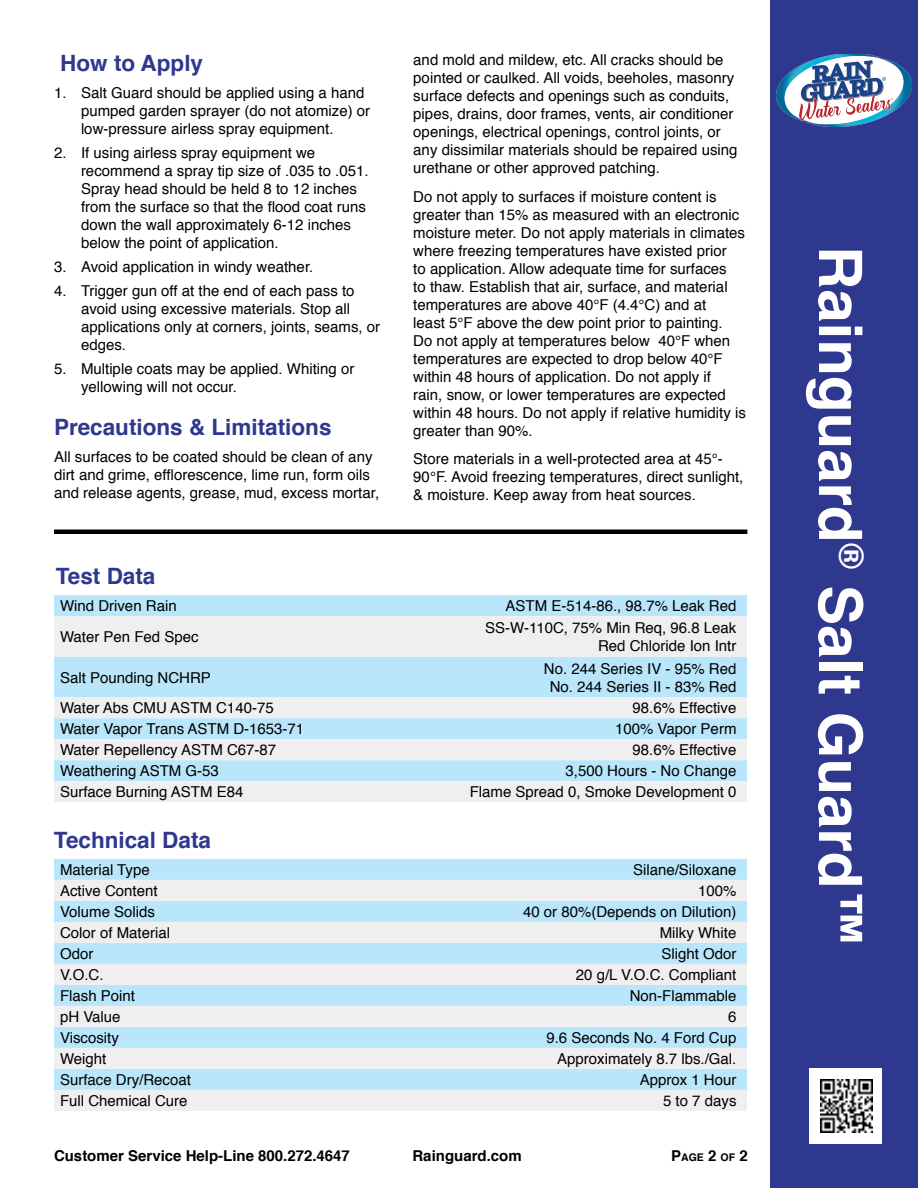
<style>
.page{position:relative;width:918px;height:1188px;background:#fff}
.page>*{position:absolute;margin:0;border:0;box-sizing:border-box;transform-origin:0 0}
.t1{font:700 60px "Helvetica";color:#fff}
.t2{font:700 22.5px "Helvetica";color:#2e388f}
.t3{font:15px/18px "Helvetica";color:#000}
.t4{font:700 15px "Helvetica";color:#000}
.t5{font:700 10.5px "Helvetica";color:#000}
.s1{font-size:15px}
</style>
<div class="page">
<div style="left:770px;top:0;width:148px;height:1188px;background:#2e388f"></div>
<div style="left:54px;top:595px;width:693px;height:21px;background:#b9e6fa"></div>
<svg style="left:54px;top:616px;width:693px;height:186px;fill:#efeff0"></svg>
<hr style="left:54px;top:530px;width:693px;height:4px;background:#000">
<div style="left:54px;top:859px;width:693px;height:21px;background:#b9e6fa"></div>
<svg style="left:54px;top:880px;width:693px;height:231px;fill:#efeff0"></svg>
<img style="left:777px;top:54px;width:135px;height:72px">
<div style="left:810px;top:1068px;width:72px;height:75px;background:#fff"></div>
<img style="left:820px;top:1080px;width:52px;height:52px">
<h2 class="t2" style="left:60px;top:45px;width:144px">How to Apply</h2>
<p class="t3" style="left:81px;top:84px;width:291px;text-indent:-27px">1. Salt Guard should be applied using a hand pumped garden sprayer (do not atomize) or low-pressure airless spray equipment.</p>
<p class="t3" style="left:81px;top:144px;width:289px;text-indent:-27px">2. If using airless spray equipment we recommend a spray tip size of .035 to .051.<br>Spray head should be held 8 to 12 inches from the surface so that the flood coat runs down the wall approximately 6-12 inches below the point of application.  </p>
<p class="t3" style="left:54px;top:258px;width:265px">3. Avoid application in windy weather.  </p>
<p class="t3" style="left:81px;top:282px;width:301px;text-indent:-27px">4. Trigger gun off at the end of each pass to avoid using excessive materials. Stop all applications only at corners, joints,  seams, or edges.</p>
<p class="t3" style="left:81px;top:360px;width:275px;text-indent:-27px">5.  Multiple coats may be applied. Whiting or yellowing  will not occur.</p>
<h2 class="t2" style="left:54px;top:409px;width:279px">Precautions &amp; Limitations</h2>
<p class="t3" style="left:54px;top:449px;width:327px">All surfaces to be coated should be clean of any dirt and grime, efflorescence, lime run, form oils and release agents, grease, mud, excess mortar,</p>
<h2 class="t2" style="left:56px;top:558px;width:101px">Test Data</h2>
<p class="t3" style="left:413px;top:51px;width:326px">and mold and mildew, etc. All cracks should be pointed or caulked. All voids, beeholes, masonry surface defects and openings such as conduits, pipes, drains, door frames, vents, air conditioner openings, electrical openings, control joints, or any dissimilar materials should be repaired using urethane or other approved patching.</p>
<p class="t3" style="left:413px;top:188px;width:334px">Do not apply to surfaces if moisture content is greater than 15% as measured with an electronic moisture meter. Do not apply materials in climates where freezing temperatures have existed prior<br>to application. Allow adequate time for surfaces<br>to thaw. Establish that air, surface, and material temperatures are above 40°F (4.4°C) and at<br>least 5°F above the dew point prior to painting.<br>Do not apply at temperatures below 40°F when temperatures are expected to drop below 40°F within 48 hours of application. Do not apply if<br>rain, snow, or lower temperatures are expected within 48 hours. Do not apply if relative humidity is greater than 90%.</p>
<p class="t3" style="left:413px;top:450px;width:332px">Store materials in a well-protected area at 45°-<br>90°F. Avoid freezing temperatures, direct sunlight, &amp; moisture. Keep away from heat sources.</p>
<p class="t3" style="left:60px;top:597px;width:118px">Wind Driven Rain</p>
<p class="t3" style="left:506px;top:597px;width:232px">ASTM E-514-86., 98.7% Leak Red</p>
<p class="t3" style="left:60px;top:628px;width:140px">Water Pen Fed Spec</p>
<p class="t3" style="left:485px;top:619px;width:253px;text-align:right">SS-W-110C, 75% Min Req, 96.8 Leak<br>Red Chloride Ion Intr</p>
<p class="t3" style="left:60px;top:669px;width:152px">Salt Pounding NCHRP</p>
<p class="t3" style="left:544px;top:660px;width:194px;text-align:center">No. 244 Series IV - 95% Red<br>No. 244 Series II - 83% Red</p>
<p class="t3" style="left:60px;top:699px;width:215px">Water Abs CMU ASTM C140-75 </p>
<p class="t3" style="left:633px;top:699px;width:105px">98.6% Effective</p>
<p class="t3" style="left:60px;top:720px;width:246px">Water Vapor Trans ASTM D-1653-71</p>
<p class="t3" style="left:615px;top:720px;width:123px">100% Vapor Perm</p>
<p class="t3" style="left:60px;top:741px;width:218px">Water Repellency ASTM C67-87</p>
<p class="t3" style="left:633px;top:741px;width:105px">98.6% Effective</p>
<p class="t3" style="left:60px;top:762px;width:160px">Weathering ASTM G-53</p>
<p class="t3" style="left:566px;top:762px;width:172px">3,500 Hours - No Change</p>
<p class="t3" style="left:60px;top:783px;width:185px">Surface Burning ASTM E84</p>
<p class="t3" style="left:470px;top:783px;width:268px">Flame Spread 0, Smoke Development 0</p>
<h2 class="t2" style="left:54px;top:822px;width:159px">Technical Data</h2>
<p class="t3" style="left:60px;top:861px;width:91px">Material Type</p>
<p class="t3" style="left:633px;top:861px;width:105px">Silane/Siloxane</p>
<p class="t3" style="left:60px;top:882px;width:99px">Active Content</p>
<p class="t3" style="left:698px;top:882px;width:40px">100%</p>
<p class="t3" style="left:60px;top:903px;width:97px">Volume Solids</p>
<p class="t3" style="left:523px;top:903px;width:215px">40 or 80%(Depends on Dilution)</p>
<p class="t3" style="left:60px;top:924px;width:112px">Color of Material</p>
<p class="t3" style="left:660px;top:924px;width:78px">Milky White</p>
<p class="t3" style="left:60px;top:945px;width:35px">Odor</p>
<p class="t3" style="left:661px;top:945px;width:77px">Slight Odor</p>
<p class="t3" style="left:60px;top:966px;width:45px">V.O.C.</p>
<p class="t3" style="left:576px;top:966px;width:162px">20 g/L V.O.C. Compliant</p>
<p class="t3" style="left:60px;top:987px;width:77px">Flash Point</p>
<p class="t3" style="left:630px;top:987px;width:108px">Non-Flammable</p>
<p class="t3" style="left:60px;top:1008px;width:62px">pH Value</p>
<p class="t3" style="left:728px;top:1008px;width:10px">6</p>
<p class="t3" style="left:60px;top:1029px;width:60px">Viscosity</p>
<p class="t3" style="left:546px;top:1029px;width:192px">9.6 Seconds No. 4 Ford Cup</p>
<p class="t3" style="left:60px;top:1050px;width:48px">Weight</p>
<p class="t3" style="left:557px;top:1050px;width:181px">Approximately 8.7 lbs./Gal.</p>
<p class="t3" style="left:60px;top:1071px;width:132px">Surface Dry/Recoat</p>
<p class="t3" style="left:640px;top:1071px;width:98px">Approx 1 Hour</p>
<p class="t3" style="left:60px;top:1092px;width:129px">Full Chemical Cure</p>
<p class="t3" style="left:663px;top:1092px;width:75px">5 to 7 days</p>
<p class="t4" style="left:54px;top:1144px;width:297px">Customer Service Help-Line 800.272.4647</p>
<p class="t4" style="left:412px;top:1144px;width:111px">Rainguard.com</p>
<p class="t5" style="left:671px;top:1149px;width:78px"><span class="s1">P</span>AGE <span class="s1">2</span> OF <span class="s1">2</span></p>
<h1 class="t1" style="left:889px;top:246px;width:704px;rotate:90deg">Rainguard<sup>®</sup> Salt Guard™</h1>
</div>
